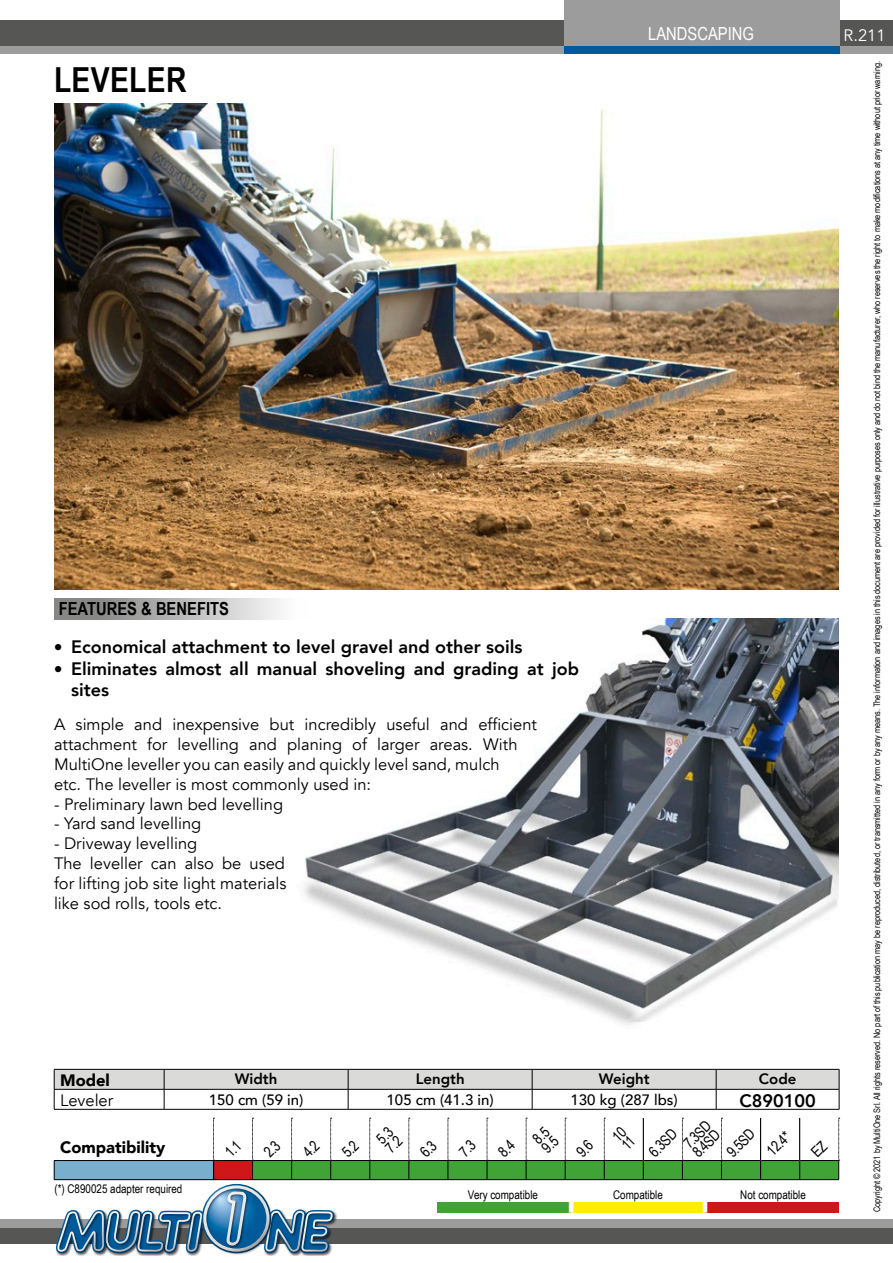
<style>
.page{position:relative;width:893px;height:1263px;background:#fff}
.page>*{position:absolute;margin:0;border:0;box-sizing:border-box;transform-origin:0 0}
.nome_accessorio{font:700 34.5px "Arial Narrow";letter-spacing:.01em;color:#000}
.codice{font:800 18px/21.6px "Avenir";color:#000}
.titolo_features{font:700 18px "Arial Narrow";color:#000}
.categoria_accessori{font:18px "Arial Narrow";color:#fff}
.Testo_descrizione{font:16.5px/19.8px "Avenir";color:#000}
.titolo_tabella_acces{font:900 16.5px "Avenir";color:#000}
.modelli-accessori{font:16.5px "Avenir";color:#000}
.t1{font:16.5px "Avenir";color:#fff}
.valore_dato{font:500 15px "Avenir";color:#000}
.tab_nome_macchine{font:15px/12.8px "Arial Narrow";color:#000}
.nome_dato{font:800 15px "Avenir";color:#000}
.Disclaimer{font:12px "Arial Narrow";color:#000}
.t2{font:9px "Arial Narrow";letter-spacing:-.005em;color:#000}
.s1{font-family:"Tahoma";font-weight:400}
</style>
<div class="page">
<div style="left:0;top:45px;width:893px;height:9px;background:#9c9c9c"></div>
<div style="left:564px;top:45px;width:276px;height:9px;background:#00599a"></div>
<div style="left:0;top:20px;width:893px;height:25px;background:#565655"></div>
<div style="left:0;top:1219px;width:893px;height:9px;background:#9c9c9c"></div>
<div style="left:0;top:1228px;width:893px;height:16px;background:#565655"></div>
<div style="left:564px;top:0;width:276px;height:45px;background:#9c9c9c"></div>
<img style="left:275px;top:619px;width:564px;height:406px">
<img style="left:54px;top:104px;width:785px;height:486px">
<hr style="left:54px;top:1109px;width:110px;height:1px;background:#000">
<hr style="left:164px;top:1109px;width:184px;height:1px;background:#000">
<hr style="left:348px;top:1109px;width:184px;height:1px;background:#000">
<hr style="left:532px;top:1109px;width:184px;height:1px;background:#000">
<hr style="left:716px;top:1109px;width:123px;height:1px;background:#000">
<svg style="left:54px;top:1069px;width:786px;height:40px"></svg>
<hr style="left:54px;top:1089px;width:110px;height:1px;background:#000">
<hr style="left:164px;top:1089px;width:184px;height:1px;background:#000">
<hr style="left:348px;top:1089px;width:184px;height:1px;background:#000">
<hr style="left:532px;top:1089px;width:184px;height:1px;background:#000">
<hr style="left:716px;top:1089px;width:123px;height:1px;background:#000">
<div style="left:54px;top:598px;width:256px;height:21px;background:linear-gradient(to right,#767674,#fff)"></div>
<svg style="left:54px;top:1118px;width:786px;height:138px"></svg>
<p class="nome_accessorio" style="left:54px;top:53px;width:134px">LEVELER</p>
<p class="categoria_accessori" style="left:648px;top:20px;width:107px">LANDSCAPING</p>
<p class="titolo_features" style="left:59px;top:595px;width:172px">FEATURES &amp; BENEFITS</p>
<p class="codice" style="left:54px;top:636px;width:470px"><span class="s1">•</span> Economical attachment to level gravel and other soils</p>
<p class="codice" style="left:71px;top:657px;width:509px;text-indent:-17px"><span class="s1">•</span> Eliminates almost all manual shoveling and grading at job sites</p>
<p class="Testo_descrizione" style="left:54px;top:715px;width:485px">A simple and inexpensive but incredibly useful and efficient attachment for levelling and planing of larger areas. With MultiOne leveller you can easily and quickly level sand, mulch<br>etc. The leveller is most commonly used in:</p>
<p class="Testo_descrizione" style="left:54px;top:794px;width:231px">- Preliminary lawn bed levelling</p>
<p class="Testo_descrizione" style="left:54px;top:814px;width:149px">- Yard sand levelling</p>
<p class="Testo_descrizione" style="left:54px;top:834px;width:145px">- Driveway levelling</p>
<p class="Testo_descrizione" style="left:54px;top:854px;width:234px;text-align:justify">The leveller can also be used for lifting job site light materials like sod rolls, tools etc.</p>
<p class="titolo_tabella_acces" style="left:60px;top:1066px;width:51px">Model</p>
<p class="nome_dato" style="left:235px;top:1067px;width:44px">Width</p>
<p class="nome_dato" style="left:416px;top:1067px;width:50px">Length</p>
<p class="nome_dato" style="left:599px;top:1067px;width:52px">Weight</p>
<p class="nome_dato" style="left:759px;top:1067px;width:39px">Code</p>
<p class="modelli-accessori" style="left:60px;top:1090px;width:55px">Leveler</p>
<p class="valore_dato" style="left:209px;top:1087px;width:96px">150 cm (59 in)</p>
<p class="valore_dato" style="left:387px;top:1087px;width:109px">105 cm (41.3 in)</p>
<p class="valore_dato" style="left:570px;top:1087px;width:109px">130 kg (287 lbs)</p>
<p class="codice" style="left:739px;top:1090px;width:78px">C890100</p>
<p class="titolo_tabella_acces" style="left:60px;top:1133px;width:107px">Compatibility</p>
<p class="tab_nome_macchine" style="left:647px;top:1149px;width:34px;rotate:-45deg">6.3SD</p>
<p class="tab_nome_macchine" style="left:681px;top:1141px;width:33px;rotate:-45deg">7.3SD<br>8.4SD</p>
<p class="tab_nome_macchine" style="left:724px;top:1149px;width:34px;rotate:-45deg">9.5SD</p>
<p class="tab_nome_macchine" style="left:764px;top:1148px;width:29px;rotate:-45deg">12.4*</p>
<p class="Disclaimer" style="left:54px;top:1179px;width:129px">(*) C890025 adapter required</p>
<p class="Disclaimer" style="left:468px;top:1186px;width:72px">Very compatible</p>
<p class="Disclaimer" style="left:613px;top:1186px;width:51px">Compatible</p>
<p class="Disclaimer" style="left:740px;top:1186px;width:67px">Not compatible</p>
<p class="t1" style="left:844px;top:25px;width:43px">R.211</p>
<p class="t2" style="left:870px;top:1212px;width:1152px;rotate:-90deg">Copyright © 2021 by MultiOne Srl. All rights reserved. No part of this publication may be reproduced, distributed, or transmitted in any form or by any means. The information and images in this document are provided for illustrative purposes only and do not bind the manufacturer, who reserves the right to make modifications at any time without prior warning.</p>
</div>
